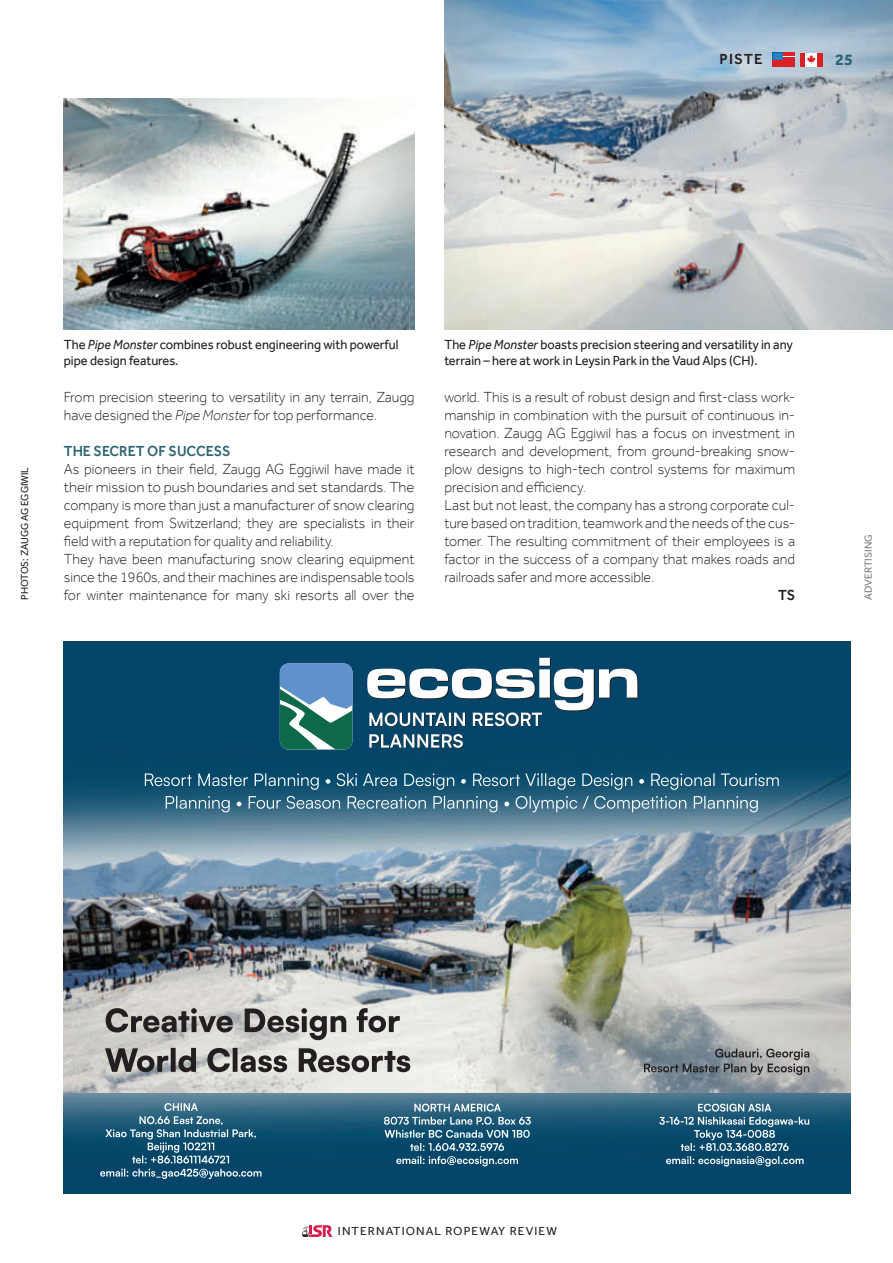
<style>
.page{position:relative;width:893px;height:1263px;background:#fff}
.page>*{position:absolute;margin:0;border:0;box-sizing:border-box;transform-origin:0 0}
.t1{font:700 16.5px "Effra";color:#2e6573}
.t2{font:300 15px/18px "Effra";color:#231f20;scale:.95 1}
.t3{font:500 15px "Effra";color:#2e6573;scale:.95 1}
.t4{font:500 15px "Effra";letter-spacing:.08em;color:#231f20}
.t5{font:500 15px "Effra";letter-spacing:.08em;color:#231f20;scale:.95 1}
.t6{font:13.5px/16.2px "Effra";color:#231f20;scale:.95 1}
.t7{font:12px "Effra";letter-spacing:.09em;color:#231f20}
.t8{font:10.5px "Effra";color:#231f20;scale:.95 1}
.t9{font:10.5px "Effra";color:#7a7c7f}
.s1{font-style:italic}
</style>
<div class="page">
<svg style="left:302px;top:1225px;width:30px;height:12px"></svg>
<img style="left:64px;top:98px;width:351px;height:232px">
<img style="left:444px;top:0;width:449px;height:330px">
<svg style="left:773px;top:53px;width:22px;height:13px"></svg>
<div style="left:800px;top:53px;width:6px;height:13px;background:#da2128"></div>
<div style="left:817px;top:53px;width:5px;height:13px;background:#da2128"></div>
<div style="left:806px;top:53px;width:11px;height:13px;background:#fff"></div>
<svg style="left:807px;top:55px;width:8px;height:9px"></svg>
<img style="left:64px;top:641px;width:786px;height:452px">
<img style="left:64px;top:1093px;width:786px;height:101px">
<svg style="left:105px;top:1008px;width:305px;height:64px;background:#a1a09d"></svg>
<svg style="left:367px;top:658px;width:271px;height:90px"></svg>
<svg style="left:280px;top:663px;width:72px;height:86px"></svg>
<svg style="left:659px;top:1104px;width:150px;height:62px;background:#356b86"></svg>
<svg style="left:644px;top:1048px;width:165px;height:27px;background:#7d8489"></svg>
<svg style="left:384px;top:1103px;width:147px;height:63px;background:#3d718a"></svg>
<svg style="left:100px;top:1103px;width:162px;height:76px;background:#376b86"></svg>
<svg style="left:145px;top:773px;width:634px;height:39px;background:#3e718b"></svg>
<p class="t4" style="left:719px;top:50px;width:45px">PISTE</p>
<p class="t1" style="left:835px;top:49px;width:19px">25</p>
<p class="t8" style="left:18px;top:600px;width:141px;rotate:-90deg">PHOTOS: ZAUGG AG EGGIWIL</p>
<p class="t6" style="left:64px;top:336px;width:354px">The <span class="s1">Pipe Monster</span> combines robust engineering with powerful pipe design features.</p>
<p class="t6" style="left:444px;top:336px;width:368px">The <span class="s1">Pipe Monster</span> boasts precision steering and versatility in any terrain – here at work in Leysin Park in the Vaud Alps (CH).</p>
<p class="t2" style="left:64px;top:387px;width:371px">From precision steering to versatility in any terrain, Zaugg have designed the <span class="s1">Pipe Monster</span> for top performance.</p>
<p class="t3" style="left:64px;top:442px;width:177px">THE SECRET OF SUCCESS</p>
<p class="t2" style="left:64px;top:459px;width:371px">As pioneers in their field, Zaugg AG Eggiwil have made it their mission to push boundaries and set standards. The company is more than just a manufacturer of snow clearing equipment from Switzerland; they are specialists in their field with a reputation for quality and reliability.<br>They have been manufacturing snow clearing equipment since the 1960s, and their machines are indispensable tools for winter maintenance for many ski resorts all over the</p>
<p class="t2" style="left:444px;top:387px;width:371px">world. This is a result of robust design and first-class work&shy;manship in combination with the pursuit of continuous in&shy;novation. Zaugg AG Eggiwil has a focus on investment in research and development, from ground-breaking snow&shy;plow designs to high-tech control systems for maximum precision and efficiency.<br>Last but not least, the company has a strong corporate cul&shy;ture based on tradition, teamwork and the needs of the cus&shy;tomer. The resulting commitment of their employees is a factor in the success of a company that makes roads and railroads safer and more accessible.</p>
<p class="t5" style="left:778px;top:586px;width:19px">TS</p>
<p class="t9" style="left:862px;top:600px;width:67px;rotate:-90deg">ADVERTISING</p>
<p class="t7" style="left:338px;top:1224px;width:220px">INTERNATIONAL ROPEWAY REVIEW</p>
</div>
